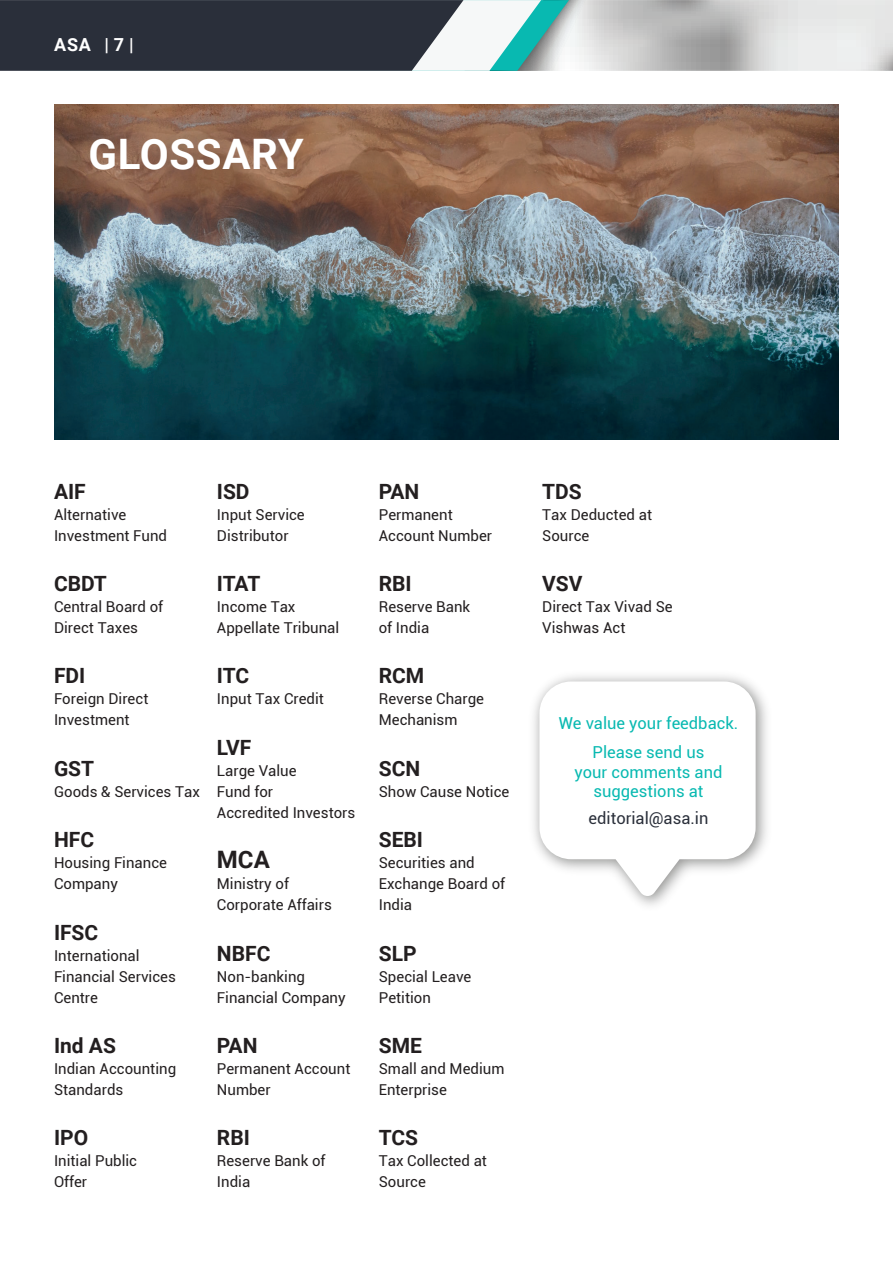
<style>
.page{position:relative;width:893px;height:1263px;background:#fff}
.page>*{position:absolute;margin:0;border:0;box-sizing:border-box;transform-origin:0 0}
.t1{font:700 42px "Roboto";letter-spacing:.015em;color:#fff}
.t2{font:700 24px "Roboto";color:#231f20}
.t3{font:700 21px "Roboto";color:#231f20}
.t4{font:700 18px "Roboto";color:#fff}
.t5{font:16.5px/28.8px "Roboto";color:#08b9b1;text-align:center}
.t6{font:16.5px "Roboto";color:#2a2f3a}
.t7{font:15px/21px "Roboto";color:#231f20}
</style>
<div class="page">
<svg style="left:0;top:0;width:893px;height:71px"></svg>
<img style="left:54px;top:105px;width:785px;height:334px">
<svg style="left:539px;top:681px;width:217px;height:215px"></svg>
<p class="t4" style="left:54px;top:32px;width:81px">ASA | 7 |</p>
<h1 class="t1" style="left:88px;top:124px;width:217px">GLOSSARY</h1>
<h3 class="t3" style="left:54px;top:476px;width:33px">AIF</h3>
<p class="t7" style="left:54px;top:503px;width:115px">Alternative<br>Investment Fund</p>
<h3 class="t3" style="left:54px;top:569px;width:54px">CBDT</h3>
<p class="t7" style="left:54px;top:596px;width:111px">Central Board of<br>Direct Taxes</p>
<h3 class="t3" style="left:54px;top:661px;width:33px">FDI</h3>
<p class="t7" style="left:54px;top:688px;width:96px">Foreign Direct<br>Investment</p>
<h3 class="t3" style="left:54px;top:754px;width:42px">GST</h3>
<p class="t7" style="left:54px;top:780px;width:147px">Goods &amp; Services Tax</p>
<h3 class="t3" style="left:54px;top:825px;width:42px">HFC</h3>
<p class="t7" style="left:54px;top:852px;width:115px">Housing Finance<br>Company</p>
<h3 class="t3" style="left:54px;top:917px;width:46px">IFSC</h3>
<p class="t7" style="left:54px;top:944px;width:123px">International<br>Financial Services<br>Centre</p>
<h3 class="t3" style="left:54px;top:1031px;width:63px">Ind AS</h3>
<p class="t7" style="left:54px;top:1058px;width:124px">Indian Accounting<br>Standards</p>
<h3 class="t3" style="left:54px;top:1123px;width:36px">IPO</h3>
<p class="t7" style="left:54px;top:1150px;width:85px">Initial Public<br>Offer</p>
<h3 class="t3" style="left:217px;top:476px;width:34px">ISD</h3>
<p class="t7" style="left:217px;top:503px;width:89px">Input Service<br>Distributor</p>
<h3 class="t3" style="left:217px;top:569px;width:45px">ITAT</h3>
<p class="t7" style="left:217px;top:596px;width:124px">Income Tax<br>Appellate Tribunal</p>
<h3 class="t3" style="left:217px;top:661px;width:34px">ITC</h3>
<p class="t7" style="left:217px;top:688px;width:109px">Input Tax Credit</p>
<h3 class="t3" style="left:217px;top:733px;width:36px">LVF</h3>
<p class="t7" style="left:217px;top:759px;width:140px">Large Value<br>Fund for<br>Accredited Investors</p>
<h2 class="t2" style="left:217px;top:843px;width:54px">MCA</h2>
<p class="t7" style="left:217px;top:873px;width:116px">Ministry of<br>Corporate Affairs</p>
<h3 class="t3" style="left:217px;top:938px;width:55px">NBFC</h3>
<p class="t7" style="left:217px;top:965px;width:130px">Non-banking<br>Financial Company</p>
<h3 class="t3" style="left:217px;top:1031px;width:42px">PAN</h3>
<p class="t7" style="left:217px;top:1058px;width:135px">Permanent Account<br>Number</p>
<h3 class="t3" style="left:217px;top:1123px;width:34px">RBI</h3>
<p class="t7" style="left:217px;top:1150px;width:110px">Reserve Bank of<br>India</p>
<h3 class="t3" style="left:379px;top:476px;width:42px">PAN</h3>
<p class="t7" style="left:379px;top:503px;width:115px">Permanent<br>Account Number</p>
<h3 class="t3" style="left:379px;top:569px;width:34px">RBI</h3>
<p class="t7" style="left:379px;top:596px;width:93px">Reserve Bank of India</p>
<h3 class="t3" style="left:379px;top:661px;width:47px">RCM</h3>
<p class="t7" style="left:379px;top:688px;width:107px">Reverse Charge<br>Mechanism</p>
<h3 class="t3" style="left:379px;top:754px;width:43px">SCN</h3>
<p class="t7" style="left:379px;top:780px;width:132px">Show Cause Notice</p>
<h3 class="t3" style="left:379px;top:825px;width:46px">SEBI</h3>
<p class="t7" style="left:379px;top:852px;width:128px">Securities and<br>Exchange Board of<br>India</p>
<h3 class="t3" style="left:379px;top:938px;width:39px">SLP</h3>
<p class="t7" style="left:379px;top:965px;width:94px">Special Leave<br>Petition</p>
<h3 class="t3" style="left:379px;top:1031px;width:45px">SME</h3>
<p class="t7" style="left:379px;top:1058px;width:127px">Small and Medium<br>Enterprise</p>
<h3 class="t3" style="left:379px;top:1123px;width:41px">TCS</h3>
<p class="t7" style="left:379px;top:1150px;width:110px">Tax Collected at<br>Source</p>
<h3 class="t3" style="left:542px;top:476px;width:41px">TDS</h3>
<p class="t7" style="left:542px;top:503px;width:111px">Tax Deducted at<br>Source</p>
<h3 class="t3" style="left:542px;top:569px;width:42px">VSV</h3>
<p class="t7" style="left:542px;top:596px;width:132px">Direct Tax Vivad Se<br>Vishwas Act</p>
<p class="t5" style="left:559px;top:708px;width:181px">We value your feedback.<br>Please send us</p>
<p class="t5" style="left:574px;top:761px;width:149px;line-height:19.8px">your comments and suggestions at</p>
<p class="t6" style="left:589px;top:807px;width:121px">editorial@asa.in</p>
</div>
